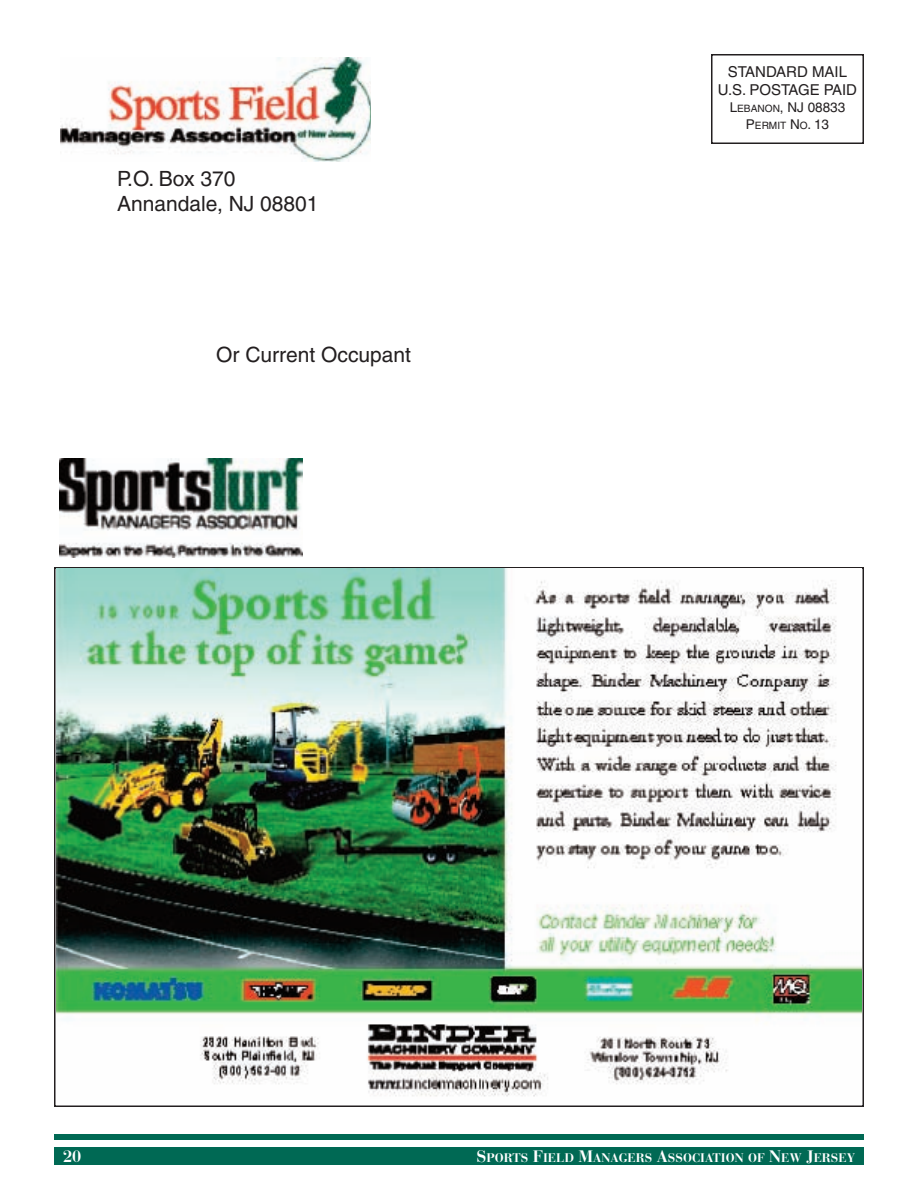
<style>
.page{position:relative;width:918px;height:1188px;background:#fff}
.page>*{position:absolute;margin:0;border:0;box-sizing:border-box;transform-origin:0 0}
.t1{font:21px/25.2px "Helvetica";color:#231f20}
.t2{font:700 16.5px "Bauer Bodoni";color:#fff}
.t3{font:15px/18px "Helvetica";color:#231f20;text-align:center}
.t4{font:13.5px "Helvetica";color:#231f20}
.t5{font:700 12.3px "Bauer Bodoni";color:#fff}
.t6{font:10.2px "Helvetica";color:#231f20}
.s1{font-size:10.2px}
.s2{font-size:13.5px}
.s3{font-size:16.5px}
</style>
<div class="page">
<div style="left:54px;top:1134px;width:810px;height:6px;background:#006954"></div>
<img style="left:61px;top:58px;width:310px;height:103px">
<div style="left:711px;top:54px;width:153px;height:90px;border:2px solid #231f20"></div>
<img style="left:56px;top:568px;width:806px;height:529px">
<img style="left:60px;top:459px;width:243px;height:99px">
<div style="left:54px;top:1148px;width:810px;height:18px;background:#006954"></div>
<p class="t1" style="left:117px;top:168px;width:203px">P.O. Box 370<br>Annandale, NJ 08801</p>
<p class="t1" style="left:216px;top:345px;width:196px">Or Current Occupant</p>
<p class="t3" style="left:718px;top:65px;width:141px">STANDARD MAIL<br>U.S. POSTAGE PAID</p>
<p class="t4" style="left:730px;top:103px;width:117px">L<span class="s1">EBANON</span>, NJ 08833</p>
<p class="t6" style="left:746px;top:121px;width:85px"><span class="s2">P</span>ERMIT <span class="s2">N</span>O<span class="s2">. 13</span></p>
<p class="t2" style="left:63px;top:1150px;width:20px">20</p>
<p class="t5" style="left:477px;top:1153px;width:380px"><span class="s3">S</span>PORTS <span class="s3">F</span>IELD <span class="s3">M</span>ANAGERS <span class="s3">A</span>SSOCIATION OF <span class="s3">N</span>EW <span class="s3">J</span>ERSEY</p>
</div>
